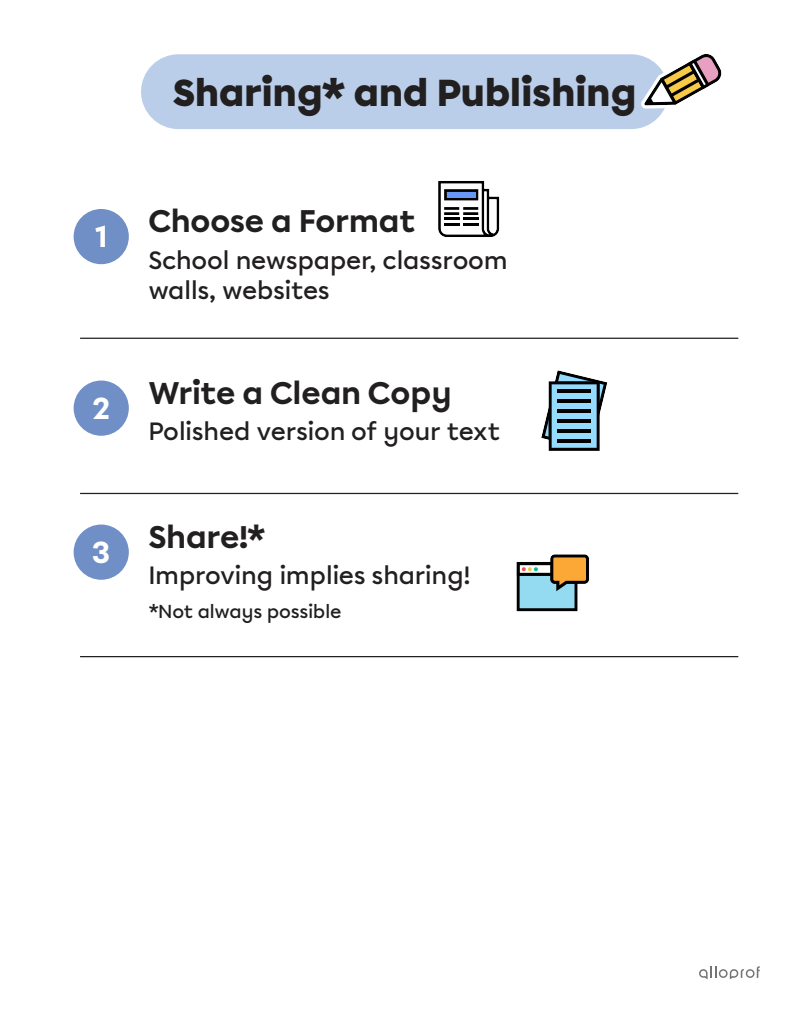
<style>
.page{position:relative;width:810px;height:1035px;background:#fff}
.page>*{position:absolute;margin:0;border:0;box-sizing:border-box;transform-origin:0 0}
.t1{font:900 37.5px "Chromatica Modifiee B";letter-spacing:-.015em;color:#221f20}
.t2{font:700 31.25px "Chromatica Modifiee B";letter-spacing:-.01em;color:#221f20}
.t3{font:700 30.38px "Chromatica Modifiee B";color:#fff}
.t4{font:500 25px/30px "Chromatica Modifiee B";letter-spacing:-.015em;color:#221f20}
.t5{font:500 18.75px "Chromatica Modifiee B";letter-spacing:-.015em;color:#221f20}
</style>
<div class="page">
<div style="left:141px;top:54px;width:528px;height:75px;background:#bbcee9;border-radius:37px"></div>
<svg style="left:641px;top:54px;width:81px;height:55px"></svg>
<div style="left:74px;top:209px;width:55px;height:55px;background:#708fc6;border-radius:50%"></div>
<div style="left:74px;top:381px;width:55px;height:55px;background:#708fc6;border-radius:50%"></div>
<div style="left:74px;top:525px;width:55px;height:55px;background:#708fc6;border-radius:50%"></div>
<hr style="left:80px;top:338px;width:658px;height:1px;background:#221f20">
<hr style="left:80px;top:493px;width:658px;height:1px;background:#221f20">
<hr style="left:80px;top:656px;width:658px;height:1px;background:#221f20">
<svg style="left:438px;top:181px;width:62px;height:56px"></svg>
<svg style="left:541px;top:370px;width:67px;height:81px"></svg>
<svg style="left:516px;top:554px;width:73px;height:58px"></svg>
<svg style="left:699px;top:966px;width:61px;height:13px"></svg>
<p class="t3" style="left:95px;top:216px;width:15px">1</p>
<p class="t3" style="left:92px;top:388px;width:20px">2</p>
<p class="t3" style="left:92px;top:532px;width:20px">3</p>
<h1 class="t1" style="left:173px;top:67px;width:466px">Sharing* and Publishing</h1>
<p class="t2" style="left:148px;top:200px;width:269px">Choose a Format</p>
<p class="t4" style="left:148px;top:245px;width:361px">School newspaper, classroom walls, websites</p>
<p class="t2" style="left:148px;top:372px;width:305px">Write a Clean Copy</p>
<p class="t4" style="left:148px;top:417px;width:354px">Polished version of your text</p>
<p class="t2" style="left:148px;top:516px;width:119px">Share!*</p>
<p class="t4" style="left:148px;top:561px;width:324px">Improving implies sharing!</p>
<p class="t5" style="left:148px;top:599px;width:195px">*Not always possible</p>
</div>
